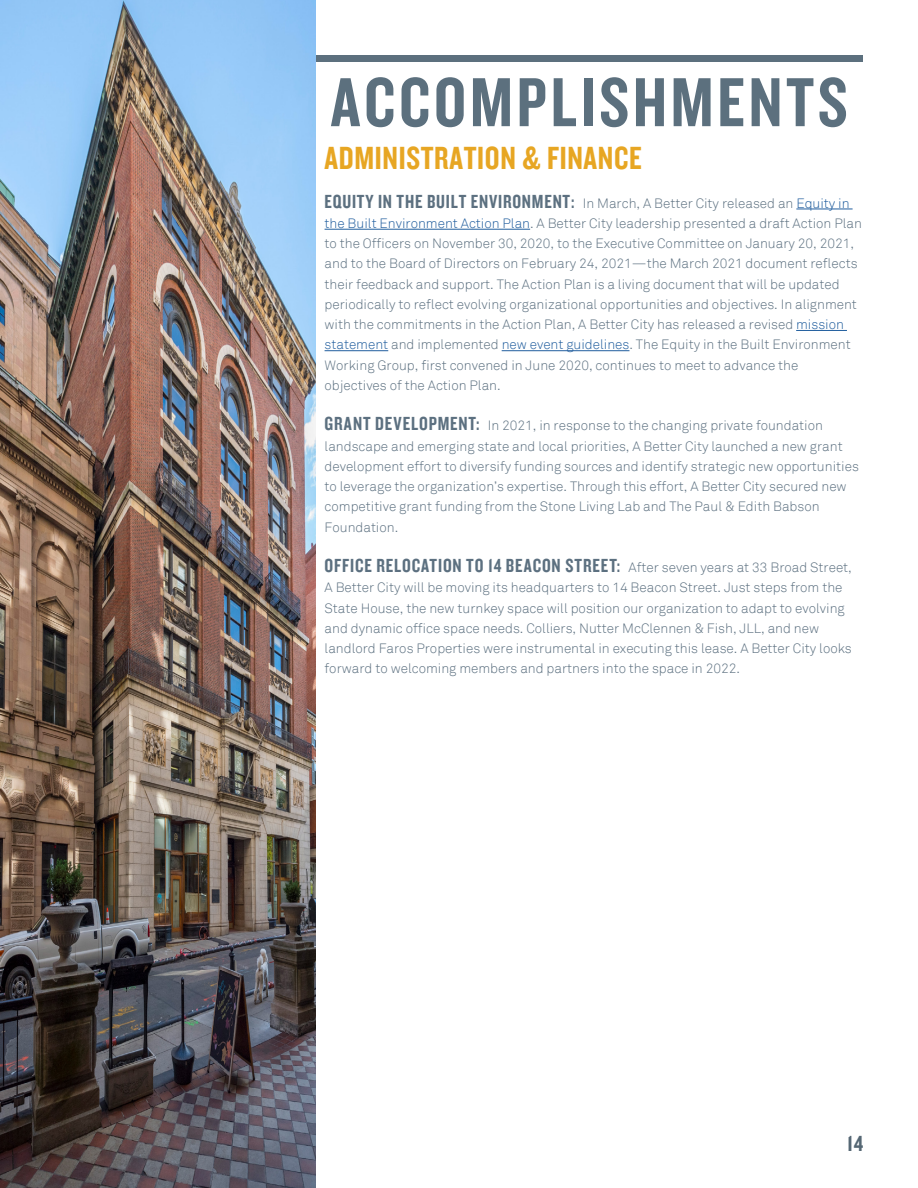
<style>
.page{position:relative;width:918px;height:1188px;background:#fff}
.page>*{position:absolute;margin:0;border:0;box-sizing:border-box;transform-origin:0 0}
.t1{font:72px "Knockout HTF49 Liteweight";letter-spacing:.05em;color:#5c707e}
.t2{font:33px "Knockout HTF49 Liteweight";letter-spacing:.02em;color:#e7a623}
.t3{font:22.5px "Knockout HTF49 Liteweight";color:#556774;scale:1.07 1}
.t4{font:19.5px "Knockout HTF49 Liteweight";letter-spacing:.045em;color:#5c7080}
.t5{font:300 13.5px/20.2px "Akkurat";color:#5c7080}
.s1{font-family:"Knockout HTF49 Liteweight";font-weight:400;font-size:19.5px}
.s2{color:#215e9e}
.s3{font-family:"Akkurat";font-weight:300;font-size:13.5px}
</style>
<div class="page">
<hr style="left:796px;top:209px;width:57px;height:1px;background:#215e9e">
<hr style="left:325px;top:229px;width:205px;height:1px;background:#215e9e">
<hr style="left:796px;top:330px;width:51px;height:1px;background:#215e9e">
<hr style="left:325px;top:350px;width:63px;height:1px;background:#215e9e">
<hr style="left:502px;top:350px;width:127px;height:1px;background:#215e9e">
<div style="left:0;top:55px;width:863px;height:6px;background:#5c707e"></div>
<img style="left:0;top:0;width:315px;height:1188px">
<h1 class="t1" style="left:331px;top:68px;width:519px">ACCOMPLISHMENTS</h1>
<h2 class="t2" style="left:325px;top:143px;width:319px">ADMINISTRATION &amp; FINANCE</h2>
<p class="t5" style="left:325px;top:193px;width:539px"><span class="s1">EQUITY IN THE BUILT ENVIRONMENT:</span> In March, A Better City released an <span class="s2">Equity in the Built Environment Action Plan</span>. A Better City leadership presented a draft Action Plan to the Officers on November 30, 2020, to the Executive Committee on January 20, 2021, and to the Board of Directors on February 24, 2021—the March 2021 document reflects their feedback and support. The Action Plan is a living document that will be updated periodically to reflect evolving organizational opportunities and objectives. In alignment with the commitments in the Action Plan, A Better City has released a revised <span class="s2">mission statement</span> and implemented <span class="s2">new event guidelines</span>. The Equity in the Built Environment Working Group, first convened in June 2020, continues to meet to advance the objectives of the Action Plan.</p>
<p class="t5" style="left:325px;top:416px;width:536px"><span class="s1">GRANT DEVELOPMENT:</span> In 2021, in response to the changing private foundation landscape and emerging state and local priorities, A Better City launched a new grant development effort to diversify funding sources and identify strategic new opportunities to leverage the organization’s expertise. Through this effort, A Better City secured new competitive grant funding from the Stone Living Lab and The Paul &amp; Edith Babson Foundation.</p>
<h3 class="t4" style="left:325px;top:556px;width:529px">OFFICE RELOCATION TO 14 BEACON STREET: <span class="s3">After seven years at 33 Broad Street,</span></h3>
<p class="t5" style="left:325px;top:578px;width:529px">A Better City will be moving its headquarters to 14 Beacon Street. Just steps from the State House, the new turnkey space will position our organization to adapt to evolving and dynamic office space needs. Colliers, Nutter McClennen &amp; Fish, JLL, and new landlord Faros Properties were instrumental in executing this lease. A Better City looks forward to welcoming members and partners into the space in 2022.</p>
<h3 class="t3" style="left:847px;top:1133px;width:17px">14</h3>
</div>
